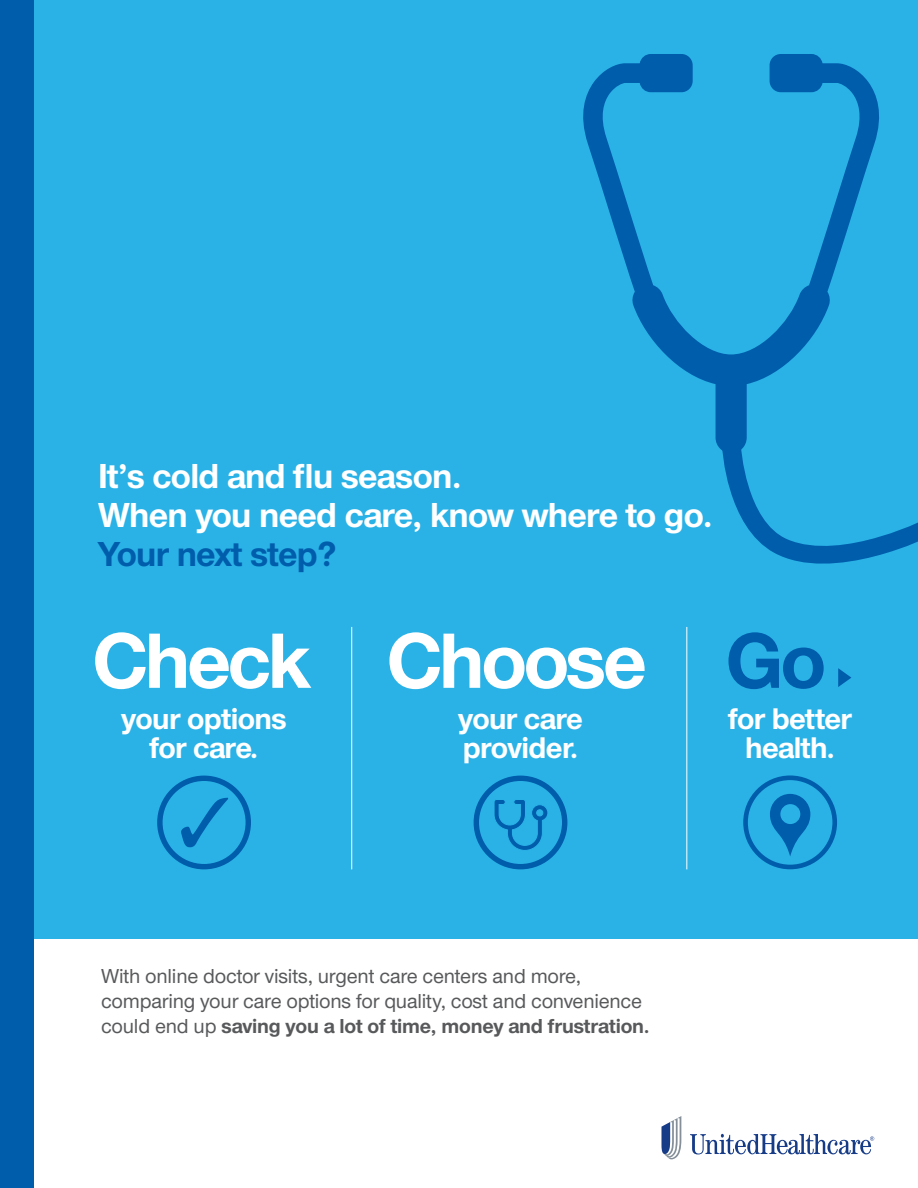
<style>
.page{position:relative;width:918px;height:1188px;background:#fff}
.page>*{position:absolute;margin:0;border:0;box-sizing:border-box;transform-origin:0 0}
.t1{font:700 81.3px "UHC Sans";letter-spacing:-.04em;color:#fff}
.t2{font:700 36px/39px "UHC Sans";letter-spacing:-.02em;color:#fff}
.t3{font:700 36px "UHC Sans";letter-spacing:-.02em;color:#005dac}
.t4{font:700 31.05px/28.7px "UHC Sans";letter-spacing:-.02em;color:#fff;text-align:center}
.t5{font:500 21px/25.2px "UHC Sans";letter-spacing:-.01em;color:#58595b}
.s1{color:#005dac}
.s2{font-weight:700}
</style>
<div class="page">
<div style="left:0;top:0;width:918px;height:939px;background:#2ab2e7"></div>
<svg style="left:690px;top:1134px;width:184px;height:20px"></svg>
<svg style="left:662px;top:1116px;width:19px;height:43px"></svg>
<div style="left:0;top:0;width:34px;height:1188px;background:#005dac"></div>
<svg style="left:722px;top:453px;width:196px;height:111px"></svg>
<svg style="left:583px;top:54px;width:296px;height:399px"></svg>
<div style="left:157px;top:776px;width:94px;height:93px;border:5px solid #005dac;border-radius:50%"></div>
<svg style="left:181px;top:798px;width:47px;height:49px"></svg>
<svg style="left:838px;top:668px;width:13px;height:19px"></svg>
<hr style="left:351px;top:627px;width:1px;height:242px;background:#fff">
<hr style="left:686px;top:627px;width:1px;height:242px;background:#fff">
<div style="left:743px;top:775px;width:94px;height:94px;border:5px solid #005dac;border-radius:50%"></div>
<svg style="left:770px;top:794px;width:40px;height:62px"></svg>
<div style="left:474px;top:776px;width:93px;height:93px;border:5px solid #005dac;border-radius:50%"></div>
<svg style="left:494px;top:800px;width:54px;height:50px"></svg>
<h2 class="t2" style="left:98px;top:455px;width:616px">It’s cold and flu season.<br>When you need care, know where to go.</h2>
<h2 class="t3" style="left:98px;top:530px;width:240px">Your next step?</h2>
<h1 class="t1" style="left:92px;top:606px;width:735px">Check Choose <span class="s1">Go</span></h1>
<h3 class="t4" style="left:121px;top:704px;width:167px">your options for care.</h3>
<h3 class="t4" style="left:728px;top:704px;width:125px">for better health.</h3>
<h3 class="t4" style="left:458px;top:704px;width:126px;text-align:left">your care provider.</h3>
<p class="t5" style="left:101px;top:962px;width:550px">With online doctor visits, urgent care centers and more, comparing your care options for quality, cost and convenience could end up <span class="s2">saving you a lot of time, money and frustration.</span></p>
</div>
